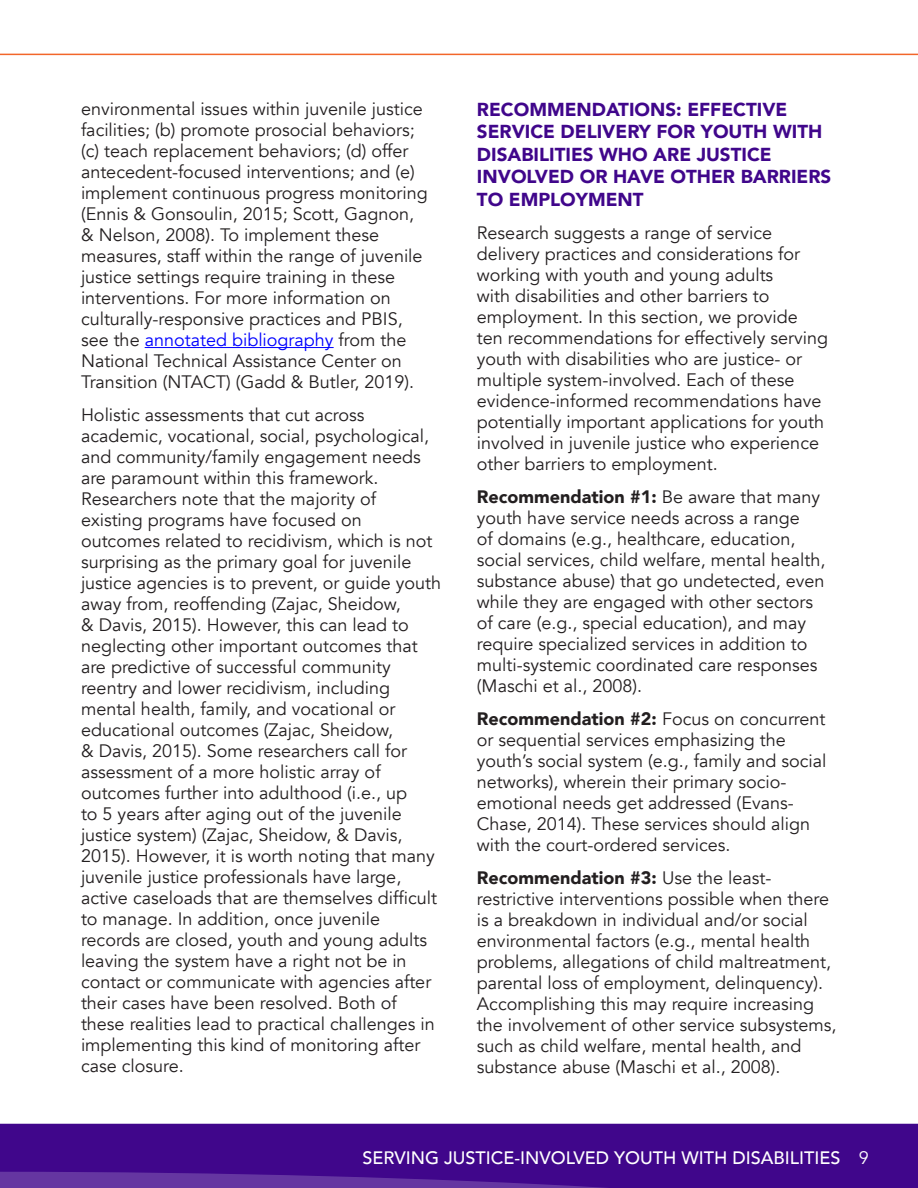
<style>
.page{position:relative;width:918px;height:1188px;background:#fff}
.page>*{position:absolute;margin:0;border:0;box-sizing:border-box;transform-origin:0 0}
.t1{font:900 18.75px/22.5px "Avenir";color:#40068b}
.t2{font:18px/21px "Avenir";color:#231f20}
.t3{font:500 18px "Avenir";color:#fff}
.s1{color:#00f}
.s2{font-weight:900}
.s3{font-weight:400}
</style>
<div class="page">
<hr style="left:0;top:54px;width:918px;height:1px;background:#f2662a">
<div style="left:0;top:1124px;width:918px;height:64px;background:#40068b"></div>
<svg style="left:0;top:1172px;width:917px;height:16px"></svg>
<hr style="left:145px;top:347px;width:189px;height:1px;background:#00f">
<p class="t2" style="left:81px;top:99px;width:348px">environmental issues within juvenile justice facilities; (b) promote prosocial behaviors; (c) teach replacement behaviors; (d) offer antecedent-focused interventions; and (e) implement continuous progress monitoring (Ennis &amp; Gonsoulin, 2015; Scott, Gagnon, &amp; Nelson, 2008). To implement these measures, staff within the range of juvenile justice settings require training in these interventions. For more information on culturally-responsive practices and PBIS, see the <span class="s1">annotated bibliography</span> from the National Technical Assistance Center on Transition (NTACT) (Gadd &amp; Butler, 2019).</p>
<p class="t2" style="left:81px;top:405px;width:362px">Holistic assessments that cut across academic, vocational, social, psychological, and community/family engagement needs are paramount within this framework.<br>Researchers note that the majority of existing programs have focused on outcomes related to recidivism, which is not surprising as the primary goal for juvenile justice agencies is to prevent, or guide youth away from, reoffending (Zajac, Sheidow,<br>&amp; Davis, 2015). However, this can lead to neglecting other important outcomes that are predictive of successful community reentry and lower recidivism, including mental health, family, and vocational or educational outcomes (Zajac, Sheidow,<br>&amp; Davis, 2015). Some researchers call for assessment of a more holistic array of outcomes further into adulthood (i.e., up<br>to 5 years after aging out of the juvenile justice system) (Zajac, Sheidow, &amp; Davis, 2015). However, it is worth noting that many juvenile justice professionals have large, active caseloads that are themselves difficult to manage. In addition, once juvenile records are closed, youth and young adults leaving the system have a right not be in contact or communicate with agencies after their cases have been resolved. Both of these realities lead to practical challenges in implementing this kind of monitoring after case closure.</p>
<p class="t1" style="left:477px;top:98px;width:356px">RECOMMENDATIONS: EFFECTIVE<br>SERVICE DELIVERY FOR YOUTH WITH<br>DISABILITIES WHO ARE JUSTICE<br>INVOLVED OR HAVE OTHER BARRIERS<br>TO EMPLOYMENT</p>
<p class="t2" style="left:477px;top:223px;width:353px">Research suggests a range of service delivery practices and considerations for working with youth and young adults<br>with disabilities and other barriers to employment. In this section, we provide<br>ten recommendations for effectively serving youth with disabilities who are justice- or multiple system-involved. Each of these evidence-informed recommendations have potentially important applications for youth involved in juvenile justice who experience other barriers to employment.</p>
<p class="t2" style="left:477px;top:487px;width:350px"><span class="s2">Recommendation #1:</span> Be aware that many youth have service needs across a range<br>of domains (e.g., healthcare, education, social services, child welfare, mental health, substance abuse) that go undetected, even while they are engaged with other sectors of care (e.g., special education), and may require specialized services in addition to multi-systemic coordinated care responses (Maschi et al., 2008).</p>
<p class="t2" style="left:477px;top:709px;width:351px"><span class="s2">Recommendation #2:</span> Focus on concurrent or sequential services emphasizing the youth’s social system (e.g., family and social networks), wherein their primary socio&shy;emotional needs get addressed (Evans-Chase, 2014). These services should align with the court-ordered services.</p>
<p class="t2" style="left:477px;top:868px;width:361px"><span class="s2">Recommendation #3:</span> Use the least&shy;restrictive interventions possible when there is a breakdown in individual and/or social environmental factors (e.g., mental health problems, allegations of child maltreatment, parental loss of employment, delinquency).<br>Accomplishing this may require increasing the involvement of other service subsystems, such as child welfare, mental health, and substance abuse (Maschi et al., 2008).</p>
<p class="t3" style="left:362px;top:1142px;width:508px">SERVING JUSTICE-INVOLVED YOUTH WITH DISABILITIES <span class="s3">9</span></p>
</div>
